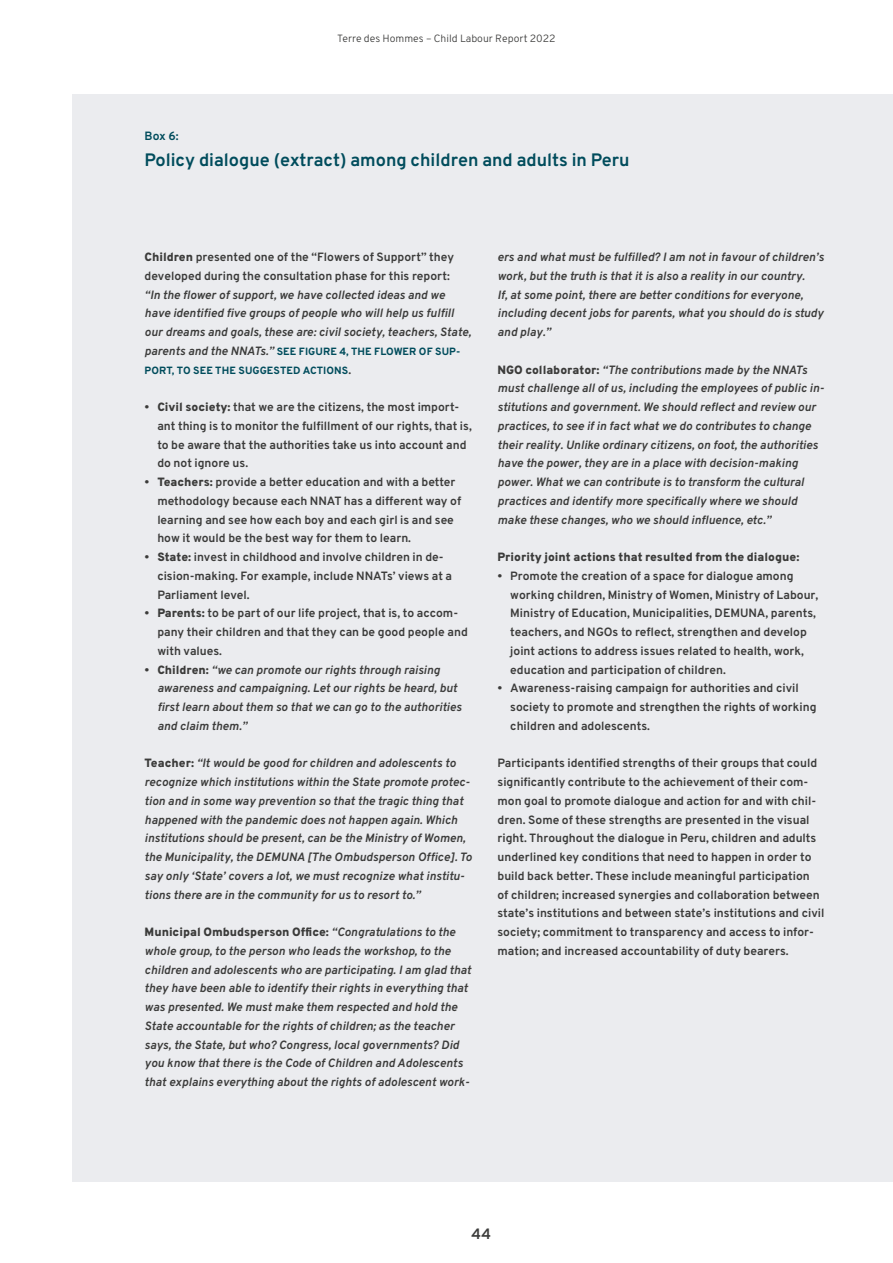
<style>
.page{position:relative;width:893px;height:1263px;background:#fff}
.page>*{position:absolute;margin:0;border:0;box-sizing:border-box;transform-origin:0 0}
.Box_H{font:700 18px "Overpass";color:#004c5c}
.t1{font:700 15px "Overpass";color:#3b3b3a}
.Box{font:italic 700 12px/18.8px "Overpass";letter-spacing:.01em;color:#3b3b3a}
.Box-2{font:700 12px/18.8px "Overpass";color:#3b3b3a}
.Box-3{font:800 12px "Overpass";color:#3b3b3a}
.Box_H-2{font:700 12px "Overpass";color:#004c5c}
.Box-4{font:800 10.5px/18.8px "Overpass";letter-spacing:.01em;color:#004c5c}
.t2{font:300 10.5px "Overpass";color:#3b3b3a}
.s1{font-weight:800;font-style:normal}
.s2{font-style:normal}
.s3{font-weight:700;font-style:italic;font-size:12px;color:#3b3b3a}
.s4{font-weight:700;font-size:12px;color:#3b3b3a}
.s5{font-weight:800}
</style>
<div class="page">
<div style="left:72px;top:94px;width:821px;height:1087px;background:#ebecef"></div>
<p class="t2" style="left:337px;top:32px;width:220px">Terre des Hommes – Child Labour Report 2022</p>
<p class="Box_H-2" style="left:145px;top:128px;width:36px">Box 6:</p>
<p class="Box_H" style="left:145px;top:148px;width:487px">Policy dialogue (extract) among children and adults in Peru</p>
<p class="Box" style="left:145px;top:247px;width:328px"><span class="s1">Children</span> <span class="s2">presented one of the “Flowers of Support” they developed during the consultation phase for this report:<br></span>“In the flower of support, we have collected ideas and we have identified five groups of people who will help us fulfill our dreams and goals, these are: civil society, teachers, State,</p>
<p class="Box-4" style="left:145px;top:342px;width:317px"><span class="s3">parents and the NNATs.”</span> SEE FIGURE 4, THE FLOWER OF SUP-<br>PORT, TO SEE THE SUGGESTED ACTIONS<span class="s4">.</span></p>
<p class="Box-2" style="left:157px;top:398px;width:316px;text-indent:-13px">• <span class="s5">Civil society:</span> that we are the citizens, the most import&shy;ant thing is to monitor the fulfillment of our rights, that is, to be aware that the authorities take us into account and do not ignore us.</p>
<p class="Box-2" style="left:157px;top:473px;width:305px;text-indent:-13px">• <span class="s5">Teachers:</span> provide a better education and with a better methodology because each NNAT has a different way of learning and see how each boy and each girl is and see how it would be the best way for them to learn.</p>
<p class="Box-2" style="left:157px;top:548px;width:296px;text-indent:-13px">• <span class="s5">State:</span> invest in childhood and involve children in de&shy;cision-making. For example, include NNATs’ views at a<br>Parliament level.</p>
<p class="Box-2" style="left:157px;top:604px;width:312px;text-indent:-13px">• <span class="s5">Parents:</span> to be part of our life project, that is, to accom&shy;pany their children and that they can be good people and with values.</p>
<p class="Box" style="left:157px;top:660px;width:306px;text-indent:-13px"><span class="s2">•</span> <span class="s1">Children:</span> “we can promote our rights through raising awareness and campaigning. Let our rights be heard, but first learn about them so that we can go to the authorities and claim them.”</p>
<p class="Box" style="left:145px;top:754px;width:329px"><span class="s1">Teacher:</span> “It would be good for children and adolescents to recognize which institutions within the State promote protec&shy;tion and in some way prevention so that the tragic thing that happened with the pandemic does not happen again. Which institutions should be present, can be the Ministry of Women, the Municipality, the DEMUNA [The Ombudsperson Office]. To say only ‘State’ covers a lot, we must recognize what institu&shy;tions there are in the community for us to resort to.”</p>
<p class="Box" style="left:145px;top:922px;width:328px"><span class="s1">Municipal Ombudsperson Office:</span> “Congratulations to the whole group, to the person who leads the workshop, to the children and adolescents who are participating. I am glad that they have been able to identify their rights in everything that was presented. We must make them respected and hold the State accountable for the rights of children; as the teacher says, the State, but who? Congress, local governments? Did you know that there is the Code of Children and Adolescents that explains everything about the rights of adolescent work-</p>
<p class="Box" style="left:497px;top:247px;width:328px">ers and what must be fulfilled? I am not in favour of children’s work, but the truth is that it is also a reality in our country.<br>If, at some point, there are better conditions for everyone, including decent jobs for parents, what you should do is study and play.”</p>
<p class="Box" style="left:497px;top:360px;width:328px"><span class="s1">NGO collaborator:</span> “The contributions made by the NNATs must challenge all of us, including the employees of public in&shy;stitutions and government. We should reflect and review our practices, to see if in fact what we do contributes to change their reality. Unlike ordinary citizens, on foot, the authorities have the power, they are in a place with decision-making power. What we can contribute is to transform the cultural practices and identify more specifically where we should make these changes, who we should influence, etc.”</p>
<p class="Box-3" style="left:497px;top:549px;width:303px">Priority joint actions that resulted from the dialogue:</p>
<p class="Box-2" style="left:510px;top:566px;width:310px;text-indent:-13px">• Promote the creation of a space for dialogue among working children, Ministry of Women, Ministry of Labour, Ministry of Education, Municipalities, DEMUNA, parents, teachers, and NGOs to reflect, strengthen and develop joint actions to address issues related to health, work, education and participation of children.</p>
<p class="Box-2" style="left:510px;top:679px;width:308px;text-indent:-13px">• Awareness-raising campaign for authorities and civil society to promote and strengthen the rights of working children and adolescents.</p>
<p class="Box-2" style="left:497px;top:754px;width:328px">Participants identified strengths of their groups that could significantly contribute to the achievement of their com&shy;mon goal to promote dialogue and action for and with chil&shy;dren. Some of these strengths are presented in the visual right. Throughout the dialogue in Peru, children and adults underlined key conditions that need to happen in order to build back better. These include meaningful participation<br>of children; increased synergies and collaboration between state’s institutions and between state’s institutions and civil society; commitment to transparency and access to infor&shy;mation; and increased accountability of duty bearers.</p>
<p class="t1" style="left:472px;top:1224px;width:21px">44</p>
</div>
